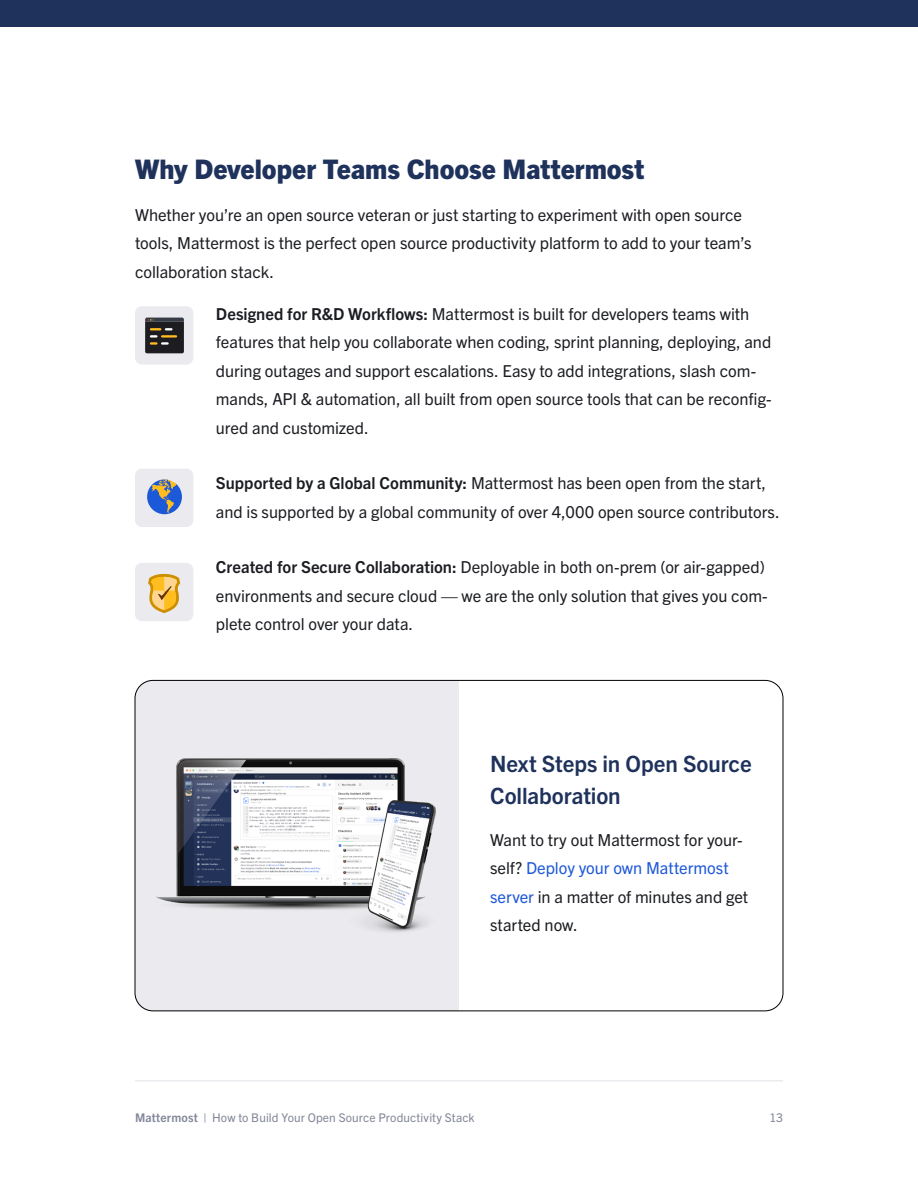
<style>
.page{position:relative;width:918px;height:1188px;background:#fff}
.page>*{position:absolute;margin:0;border:0;box-sizing:border-box;transform-origin:0 0}
.t1{font:800 27px "Trade Gothic Next LT Pro";color:#1e325c}
.t2{font:700 22.5px/31.5px "Trade Gothic Next LT Pro";letter-spacing:-.005em;color:#1e325c}
.t3{font:16.5px/28.5px "Trade Gothic Next LT Pro";letter-spacing:-.005em;color:#1b1d22}
.t4{font:12px "Trade Gothic Next LT Pro";letter-spacing:.01em;color:#818698}
.s1{font-weight:700}
.s2{color:#1c58d9}
</style>
<div class="page">
<hr style="left:135px;top:1080px;width:648px;height:2px;background:#ebebef">
<div style="left:0;top:0;width:918px;height:27px;background:#1e325c"></div>
<div style="left:135px;top:680px;width:324px;height:331px;background:#ebebef"></div>
<img style="left:147px;top:758px;width:299px;height:178px">
<div style="left:135px;top:306px;width:58px;height:59px;background:#ebebef;border-radius:7px"></div>
<div style="left:135px;top:469px;width:58px;height:58px;background:#ebebef;border-radius:7px"></div>
<div style="left:135px;top:563px;width:58px;height:58px;background:#ebebef;border-radius:7px"></div>
<svg style="left:148px;top:574px;width:33px;height:39px"></svg>
<svg style="left:147px;top:479px;width:35px;height:35px"></svg>
<svg style="left:145px;top:318px;width:39px;height:35px"></svg>
<h1 class="t1" style="left:135px;top:150px;width:511px">Why Developer Teams Choose Mattermost</h1>
<p class="t3" style="left:135px;top:199px;width:618px">Whether you’re an open source veteran or just starting to experiment with open source tools, Mattermost is the perfect open source productivity platform to add to your team’s collaboration stack.</p>
<p class="t3" style="left:216px;top:298px;width:557px"><span class="s1">Designed for R&amp;D Workflows:</span> Mattermost is built for developers teams with features that help you collaborate when coding, sprint planning, deploying, and during outages and support escalations. Easy to add integrations, slash com&shy;mands, API &amp; automation, all built from open source tools that can be reconfig&shy;ured and customized.</p>
<p class="t3" style="left:216px;top:468px;width:565px"><span class="s1">Supported by a Global Community:</span> Mattermost has been open from the start, and is supported by a global community of over 4,000 open source contributors.</p>
<p class="t3" style="left:216px;top:552px;width:553px"><span class="s1">Created for Secure Collaboration:</span> Deployable in both on-prem (or air-gapped) environments and secure cloud — we are the only solution that gives you com&shy;plete control over your data.</p>
<h2 class="t2" style="left:490px;top:747px;width:263px">Next Steps in Open Source<br>Collaboration</h2>
<p class="t3" style="left:490px;top:824px;width:260px">Want to try out Mattermost for your&shy;self? <span class="s2">Deploy your own Mattermost server</span> in a matter of minutes and get started now.</p>
<p class="t4" style="left:135px;top:1109px;width:341px"><span class="s1">Mattermost</span> | How to Build Your Open Source Productivity Stack</p>
<p class="t4" style="left:769px;top:1109px;width:15px">13</p>
</div>
